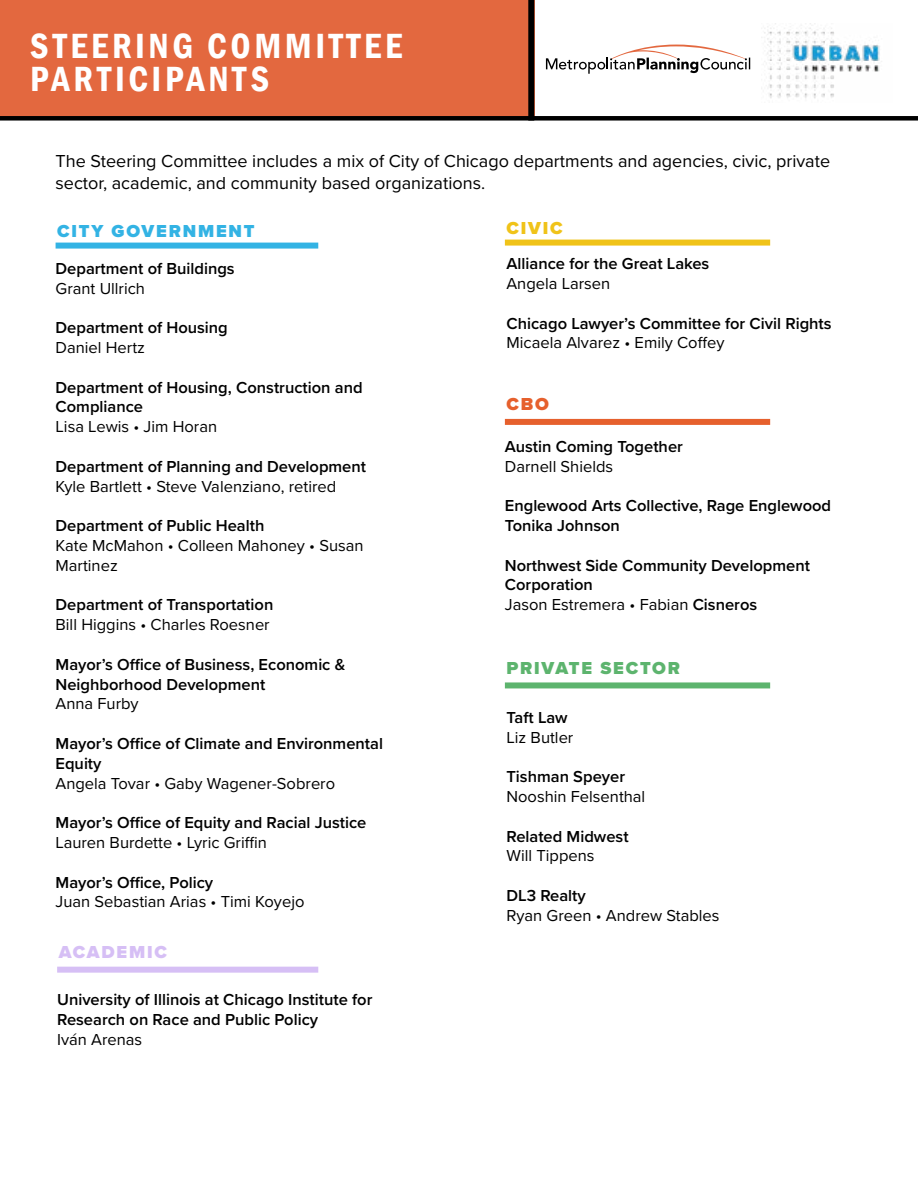
<style>
.page{position:relative;width:918px;height:1188px;background:#fff}
.page>*{position:absolute;margin:0;border:0;box-sizing:border-box;transform-origin:0 0}
.t1{font:600 condensed 36px/33px "Franklin Gothic";letter-spacing:.1em;color:#fff}
.t2{font:18px/21.6px "Proxima Nova";color:#000}
.t3{font:900 18px "Proxima Nova";letter-spacing:.1em;color:#33b3e4}
.t4{font:900 18px "Proxima Nova";letter-spacing:.1em;color:#5db46e}
.t5{font:900 18px "Proxima Nova";letter-spacing:.1em;color:#d6bff5}
.t6{font:900 18px "Proxima Nova";letter-spacing:.1em;color:#f0c319}
.t7{font:900 18px "Proxima Nova";color:#e6602d}
.t8{font:600 16.5px/19.8px "Proxima Nova";color:#000}
.t9{font:16.5px/19.8px "Proxima Nova";color:#000}
.s1{font-weight:400}
</style>
<div class="page">
<div style="left:56px;top:243px;width:262px;height:6px;background:#33b3e4"></div>
<div style="left:505px;top:240px;width:265px;height:6px;background:#f0c319"></div>
<div style="left:505px;top:419px;width:265px;height:6px;background:#e6602d"></div>
<div style="left:505px;top:682px;width:265px;height:6px;background:#5db46e"></div>
<div style="left:57px;top:967px;width:261px;height:6px;background:#d6bff5"></div>
<div style="left:0;top:0;width:534px;height:118px;background:#e3683f"></div>
<div style="left:0;top:116px;width:918px;height:5px;background:#000"></div>
<svg style="left:546px;top:45px;width:204px;height:29px"></svg>
<div style="left:528px;top:0;width:6px;height:121px;background:#000"></div>
<img style="left:764px;top:26px;width:118px;height:73px">
<h1 class="t1" style="left:30px;top:29px;width:374px">STEERING COMMITTEE<br>PARTICIPANTS</h1>
<p class="t2" style="left:56px;top:150px;width:776px">The Steering Committee includes a mix of City of Chicago departments and agencies, civic, private sector, academic, and community based organizations.</p>
<p class="t3" style="left:57px;top:218px;width:199px">CITY GOVERNMENT</p>
<p class="t6" style="left:506px;top:215px;width:58px">CIVIC</p>
<p class="t8" style="left:56px;top:258px;width:181px">Department of Buildings</p>
<p class="t9" style="left:56px;top:277px;width:91px">Grant Ullrich</p>
<p class="t8" style="left:56px;top:317px;width:174px">Department of Housing</p>
<p class="t9" style="left:56px;top:337px;width:91px">Daniel Hertz</p>
<p class="t8" style="left:56px;top:377px;width:309px">Department of Housing, Construction and<br>Compliance</p>
<p class="t9" style="left:56px;top:416px;width:163px">Lisa Lewis • Jim Horan</p>
<p class="t8" style="left:56px;top:456px;width:312px">Department of Planning and Development</p>
<p class="t9" style="left:56px;top:475px;width:282px">Kyle Bartlett • Steve Valenziano, retired</p>
<p class="t8" style="left:56px;top:515px;width:210px">Department of Public Health</p>
<p class="t9" style="left:56px;top:535px;width:309px">Kate McMahon • Colleen Mahoney • Susan<br>Martinez</p>
<p class="t8" style="left:56px;top:595px;width:219px">Department of Transportation</p>
<p class="t9" style="left:56px;top:614px;width:216px">Bill Higgins • Charles Roesner</p>
<p class="t8" style="left:56px;top:654px;width:291px">Mayor’s Office of Business, Economic &amp;<br>Neighborhood Development</p>
<p class="t9" style="left:56px;top:693px;width:85px">Anna Furby</p>
<p class="t8" style="left:56px;top:733px;width:329px">Mayor’s Office of Climate and Environmental<br>Equity</p>
<p class="t9" style="left:56px;top:772px;width:281px">Angela Tovar • Gaby Wagener-Sobrero</p>
<p class="t8" style="left:56px;top:812px;width:312px">Mayor’s Office of Equity and Racial Justice</p>
<p class="t9" style="left:56px;top:832px;width:213px">Lauren Burdette • Lyric Griffin</p>
<p class="t8" style="left:56px;top:872px;width:159px">Mayor’s Office, Policy</p>
<p class="t9" style="left:56px;top:891px;width:250px">Juan Sebastian Arias • Timi Koyejo</p>
<p class="t5" style="left:59px;top:939px;width:110px">ACADEMIC</p>
<p class="t8" style="left:57px;top:989px;width:317px">University of Illinois at Chicago Institute for<br>Research on Race and Public Policy</p>
<p class="t9" style="left:57px;top:1029px;width:87px">Iván Arenas</p>
<p class="t8" style="left:506px;top:253px;width:204px">Alliance for the Great Lakes</p>
<p class="t9" style="left:506px;top:273px;width:105px">Angela Larsen</p>
<p class="t8" style="left:506px;top:313px;width:327px">Chicago Lawyer’s Committee for Civil Rights</p>
<p class="t9" style="left:506px;top:332px;width:219px">Micaela Alvarez • Emily Coffey</p>
<p class="t7" style="left:506px;top:391px;width:44px">CBO</p>
<p class="t8" style="left:505px;top:436px;width:180px">Austin Coming Together</p>
<p class="t9" style="left:505px;top:456px;width:110px">Darnell Shields</p>
<p class="t8" style="left:505px;top:495px;width:328px">Englewood Arts Collective, Rage Englewood<br>Tonika Johnson</p>
<p class="t8" style="left:505px;top:555px;width:307px">Northwest Side Community Development<br>Corporation<br><span class="s1">Jason Estremera • Fabian</span> Cisneros</p>
<p class="t4" style="left:506px;top:655px;width:175px">PRIVATE SECTOR</p>
<p class="t8" style="left:506px;top:707px;width:63px">Taft Law</p>
<p class="t9" style="left:506px;top:726px;width:68px">Liz Butler</p>
<p class="t8" style="left:506px;top:766px;width:120px">Tishman Speyer</p>
<p class="t9" style="left:506px;top:786px;width:140px">Nooshin Felsenthal</p>
<p class="t8" style="left:506px;top:826px;width:124px">Related Midwest</p>
<p class="t9" style="left:506px;top:845px;width:90px">Will Tippens</p>
<p class="t8" style="left:506px;top:885px;width:81px">DL3 Realty</p>
<p class="t9" style="left:506px;top:905px;width:215px">Ryan Green • Andrew Stables</p>
</div>
